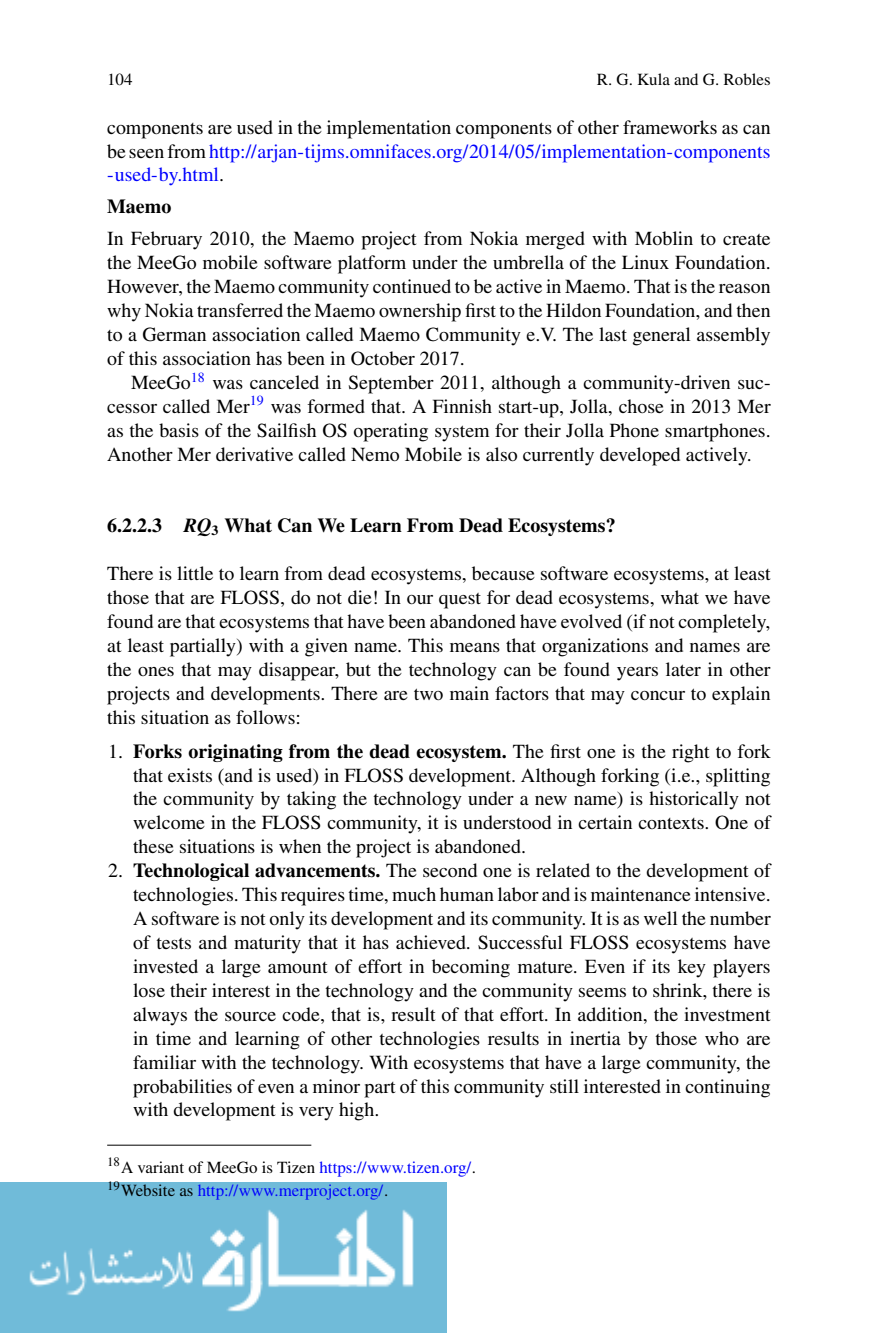
<style>
.page{position:relative;width:879px;height:1333px;background:#fff}
.page>*{position:absolute;margin:0;border:0;box-sizing:border-box;transform-origin:0 0}
.t1{font:20px/24px "Times Roman 4";color:#000;text-align:justify}
.t2{font:20px "Times Bold 4";color:#000}
.t3{font:17px/24px "Times Roman 4";color:#00f}
.t4{font:17px "Times Roman 4";color:#000}
.s1{color:#00f}
.s2{font-family:"Times Bold Italic 4"}
.s3{font-family:"Times Roman 4"}
.s4{font-family:"Times Bold 4"}
.s5{color:#000}
</style>
<div class="page">
<img style="left:0;top:1182px;width:446px;height:150px">
<hr style="left:107px;top:1144px;width:204px;height:1px;background:#000">
<p class="t4" style="left:107px;top:73px;width:27px">104</p>
<p class="t4" style="left:597px;top:73px;width:175px">R. G. Kula and G. Robles</p>
<p class="t1" style="left:107px;top:117px;width:665px">components are used in the implementation components of other frameworks as can be seen from<span class="s1">http://arjan-tijms.omnifaces.org/2014/05/implementation-components -used-by.html</span>.</p>
<p class="t2" style="left:107px;top:199px;width:66px">Maemo</p>
<p class="t1" style="left:107px;top:228px;width:665px">In February 2010, the Maemo project from Nokia merged with Moblin to create the MeeGo mobile software platform under the umbrella of the Linux Foundation.<br>However, the Maemo community continued to be active in Maemo. That is the reason why Nokia transferred the Maemo ownership first to the Hildon Foundation, and then to a German association called Maemo Community e.V. The last general assembly of this association has been in October 2017.</p>
<p class="t1" style="left:107px;top:372px;width:665px;text-indent:24px">MeeGo<sup>18</sup> was canceled in September 2011, although a community-driven suc&shy;cessor called Mer<sup>19</sup> was formed that. A Finnish start-up, Jolla, chose in 2013 Mer as the basis of the Sailfish OS operating system for their Jolla Phone smartphones.<br>Another Mer derivative called Nemo Mobile is also currently developed actively.</p>
<p class="t2" style="left:107px;top:518px;width:510px">6.2.2.3 <span class="s2">RQ</span><sub>3</sub> What Can We Learn From Dead Ecosystems?</p>
<p class="t1" style="left:107px;top:563px;width:665px">There is little to learn from dead ecosystems, because software ecosystems, at least those that are FLOSS, do not die! In our quest for dead ecosystems, what we have found are that ecosystems that have been abandoned have evolved (if not completely, at least partially) with a given name. This means that organizations and names are the ones that may disappear, but the technology can be found years later in other projects and developments. There are two main factors that may concur to explain this situation as follows:</p>
<p class="t2" style="left:108px;top:743px;width:664px"><span class="s3">1.</span> Forks originating from the dead ecosystem. <span class="s3">The first one is the right to fork</span></p>
<p class="t1" style="left:133px;top:764px;width:639px">that exists (and is used) in FLOSS development. Although forking (i.e., splitting the community by taking the technology under a new name) is historically not welcome in the FLOSS community, it is understood in certain contexts. One of these situations is when the project is abandoned.</p>
<p class="t1" style="left:133px;top:860px;width:639px;text-indent:-25px">2. <span class="s4">Technological advancements.</span> The second one is related to the development of technologies. This requires time, much human labor and is maintenance intensive.<br>A software is not only its development and its community. It is as well the number of tests and maturity that it has achieved. Successful FLOSS ecosystems have invested a large amount of effort in becoming mature. Even if its key players lose their interest in the technology and the community seems to shrink, there is always the source code, that is, result of that effort. In addition, the investment in time and learning of other technologies results in inertia by those who are familiar with the technology. With ecosystems that have a large community, the probabilities of even a minor part of this community still interested in continuing with development is very high.</p>
<p class="t3" style="left:107px;top:1156px;width:370px"><sup>18</sup><span class="s5">A variant of MeeGo is Tizen</span> https://www.tizen.org/<span class="s5">.<br></span><sup>19</sup><span class="s5">Website as</span> http://www.merproject.org/<span class="s5">.</span></p>
</div>
